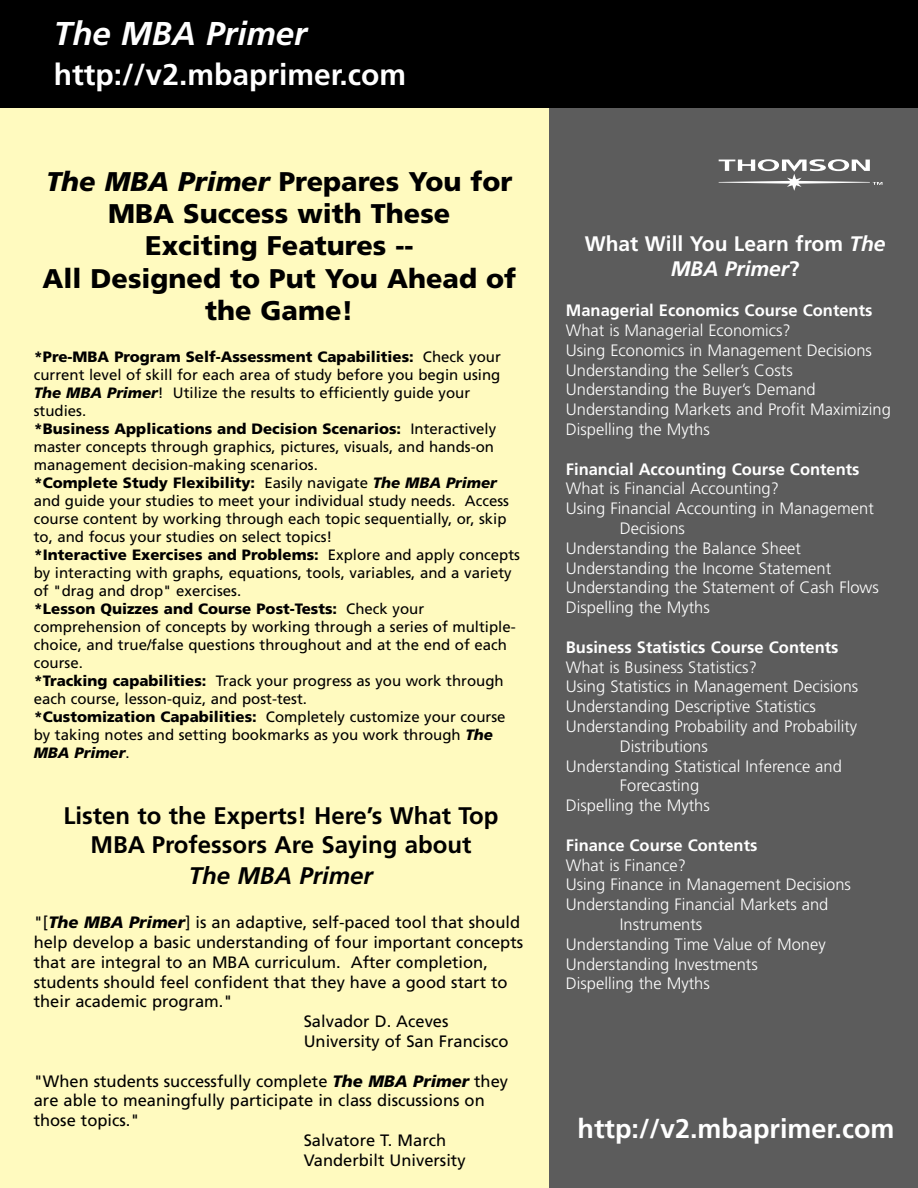
<style>
.page{position:relative;width:918px;height:1188px;background:#fff}
.page>*{position:absolute;margin:0;border:0;box-sizing:border-box;transform-origin:0 0}
.t1{font:italic 700 33px "Frutiger";color:#fff}
.t2{font:700 30px "Frutiger";color:#fff}
.t3{font:900 27px/32.4px "Frutiger";color:#000;text-align:center}
.t4{font:700 27px "Frutiger";color:#fff}
.t5{font:700 24px/28.8px "Frutiger";color:#000;text-align:center}
.t6{font:italic 700 24px "Frutiger";color:#000}
.t7{font:700 21px/25.2px "Frutiger";color:#fff;text-align:center}
.t8{font:300 16.5px/19.8px "Frutiger";color:#fff}
.t9{font:16.5px "Frutiger";color:#000}
.t10{font:700 16.5px "Frutiger";color:#fff}
.t11{font:15px/18px "Frutiger";color:#000}
.s1{font-style:italic}
.s2{font-weight:900}
.s3{font-weight:900;font-style:italic}
</style>
<div class="page">
<div style="left:0;top:2px;width:918px;height:1186px;background:#fffabf"></div>
<div style="left:549px;top:0;width:369px;height:1188px;background:#5c5c5c"></div>
<div style="left:0;top:0;width:918px;height:108px;background:#000"></div>
<svg style="left:719px;top:159px;width:163px;height:32px"></svg>
<h1 class="t1" style="left:54px;top:20px;width:255px">The MBA Primer</h1>
<h2 class="t2" style="left:54px;top:62px;width:354px">http://v2.mbaprimer.com</h2>
<h3 class="t3" style="left:42px;top:167px;width:475px"><span class="s1">The MBA Primer</span> Prepares You for<br>MBA Success with These<br>Exciting Features --<br>All Designed to Put You Ahead of the Game!</h3>
<p class="t11" style="left:34px;top:349px;width:488px"><span class="s2">*Pre-MBA Program Self-Assessment Capabilities:</span> Check your current level of skill for each area of study before you begin using <span class="s3">The MBA Primer</span>! Utilize the results to efficiently guide your studies.<br><span class="s2">*Business Applications and Decision Scenarios:</span> Interactively master concepts through graphics, pictures, visuals, and hands-on management decision-making scenarios.<br><span class="s2">*Complete Study Flexibility:</span> Easily navigate <span class="s3">The MBA Primer </span>and guide your studies to meet your individual study needs. Access course content by working through each topic sequentially, or, skip to, and focus your studies on select topics!<br><span class="s2">*Interactive Exercises and Problems:</span> Explore and apply concepts by interacting with graphs, equations, tools, variables, and a variety of "drag and drop" exercises.<br><span class="s2">*Lesson Quizzes and Course Post-Tests:</span> Check your comprehension of concepts by working through a series of multiple&shy;choice, and true/false questions throughout and at the end of each course.<br><span class="s2">*Tracking capabilities:</span> Track your progress as you work through each course, lesson-quiz, and post-test.<br><span class="s2">*Customization Capabilities:</span> Completely customize your course by taking notes and setting bookmarks as you work through <span class="s3">The MBA Primer</span>.</p>
<h3 class="t5" style="left:63px;top:803px;width:437px">Listen to the Experts! Here’s What Top<br>MBA Professors Are Saying about</h3>
<h3 class="t6" style="left:189px;top:866px;width:186px">The MBA Primer</h3>
<p class="t9" style="left:34px;top:916px;width:488px">"[<span class="s3">The MBA Primer</span>] is an adaptive, self-paced tool that should</p>
<p class="t9" style="left:34px;top:936px;width:491px">help develop a basic understanding of four important concepts</p>
<p class="t9" style="left:34px;top:955px;width:456px">that are integral to an MBA curriculum. After completion,</p>
<p class="t9" style="left:34px;top:975px;width:475px">students should feel confident that they have a good start to</p>
<p class="t9" style="left:34px;top:995px;width:200px">their academic program."</p>
<p class="t9" style="left:304px;top:1015px;width:146px">Salvador D. Aceves</p>
<p class="t9" style="left:304px;top:1035px;width:206px">University of San Francisco</p>
<p class="t9" style="left:34px;top:1074px;width:476px">"When students successfully complete <span class="s3">The MBA Primer</span> they</p>
<p class="t9" style="left:34px;top:1094px;width:453px">are able to meaningfully participate in class discussions on</p>
<p class="t9" style="left:34px;top:1114px;width:107px">those topics."</p>
<p class="t9" style="left:304px;top:1134px;width:144px">Salvatore T. March</p>
<p class="t9" style="left:304px;top:1153px;width:163px">Vanderbilt University</p>
<h3 class="t7" style="left:585px;top:233px;width:302px">What Will You Learn from <span class="s1">The<br>MBA Primer</span>?</h3>
<p class="t10" style="left:566px;top:304px;width:308px">Managerial Economics Course Contents</p>
<p class="t8" style="left:566px;top:322px;width:327px">What is Managerial Economics?<br>Using Economics in Management Decisions Understanding the Seller’s Costs Understanding the Buyer’s Demand Understanding Markets and Profit Maximizing Dispelling the Myths</p>
<p class="t10" style="left:566px;top:462px;width:295px">Financial Accounting Course Contents</p>
<p class="t8" style="left:566px;top:480px;width:215px">What is Financial Accounting?</p>
<p class="t8" style="left:566px;top:500px;width:309px">Using Financial Accounting in Management</p>
<p class="t8" style="left:620px;top:520px;width:67px">Decisions</p>
<p class="t8" style="left:566px;top:540px;width:237px">Understanding the Balance Sheet</p>
<p class="t8" style="left:566px;top:559px;width:267px">Understanding the Income Statement</p>
<p class="t8" style="left:566px;top:579px;width:315px">Understanding the Statement of Cash Flows</p>
<p class="t8" style="left:566px;top:599px;width:145px">Dispelling the Myths</p>
<p class="t10" style="left:566px;top:641px;width:274px">Business Statistics Course Contents</p>
<p class="t8" style="left:566px;top:658px;width:193px">What is Business Statistics?</p>
<p class="t8" style="left:566px;top:678px;width:294px">Using Statistics in Management Decisions</p>
<p class="t8" style="left:566px;top:698px;width:252px">Understanding Descriptive Statistics</p>
<p class="t8" style="left:566px;top:718px;width:293px">Understanding Probability and Probability</p>
<p class="t8" style="left:620px;top:738px;width:89px">Distributions</p>
<p class="t8" style="left:566px;top:757px;width:278px">Understanding Statistical Inference and</p>
<p class="t8" style="left:620px;top:777px;width:81px">Forecasting</p>
<p class="t8" style="left:566px;top:797px;width:145px">Dispelling the Myths</p>
<p class="t10" style="left:566px;top:839px;width:193px">Finance Course Contents</p>
<p class="t8" style="left:566px;top:856px;width:122px">What is Finance?</p>
<p class="t8" style="left:566px;top:876px;width:287px">Using Finance in Management Decisions</p>
<p class="t8" style="left:566px;top:896px;width:264px">Understanding Financial Markets and</p>
<p class="t8" style="left:620px;top:916px;width:84px">Instruments</p>
<p class="t8" style="left:566px;top:936px;width:261px">Understanding Time Value of Money</p>
<p class="t8" style="left:566px;top:955px;width:194px">Understanding Investments</p>
<p class="t8" style="left:566px;top:975px;width:145px">Dispelling the Myths</p>
<h3 class="t4" style="left:578px;top:1118px;width:319px">http://v2.mbaprimer.com</h3>
</div>
